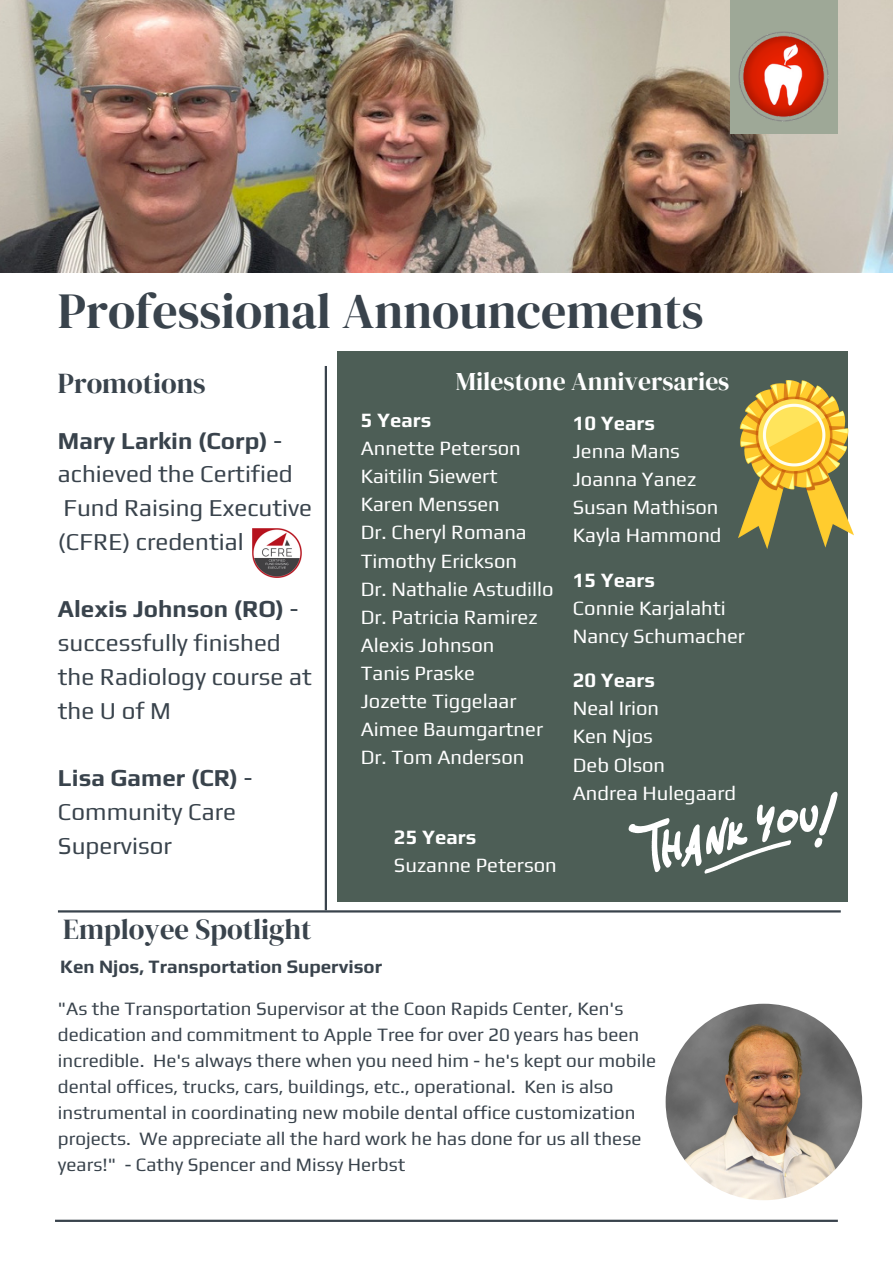
<style>
.page{position:relative;width:893px;height:1264px;background:#fff}
.page>*{position:absolute;margin:0;border:0;box-sizing:border-box;transform-origin:0 0}
.t1{font:49.8px "DM Serif Display";color:#39434c}
.t2{font:28.65px "DM Serif Display";color:#39434c}
.t3{font:25.65px "DM Serif Display";color:#fff}
.t4{font:24.15px/33.8px "Play";color:#39434c}
.t5{font:20.25px/28px "Play";color:#fff}
.t6{font:700 20.25px "Play";color:#fff}
.t7{font:18.75px/25.8px "Play";color:#39434c}
.t8{font:700 18.75px "Play";color:#39434c}
.s1{font-weight:700}
</style>
<div class="page">
<img style="left:0;top:0;width:892px;height:273px">
<div style="left:730px;top:0;width:107px;height:134px;background:#9ea897"></div>
<hr style="left:58px;top:910px;width:782px;height:2px;background:#39434c">
<hr style="left:55px;top:1219px;width:782px;height:2px;background:#39434c">
<div style="left:337px;top:351px;width:510px;height:550px;background:#4d5e56"></div>
<img style="left:665px;top:1003px;width:197px;height:197px;border-radius:50%">
<hr style="left:325px;top:366px;width:2px;height:544px;background:#39434c">
<img style="left:738px;top:32px;width:90px;height:90px">
<img style="left:738px;top:381px;width:115px;height:167px">
<svg style="left:628px;top:791px;width:209px;height:82px"></svg>
<img style="left:252px;top:528px;width:50px;height:50px">
<h1 class="t1" style="left:58px;top:277px;width:647px">Professional Announcements</h1>
<h2 class="t2" style="left:58px;top:363px;width:149px">Promotions</h2>
<h3 class="t3" style="left:456px;top:364px;width:275px">Milestone Anniversaries</h3>
<p class="t6" style="left:361px;top:408px;width:72px">5 Years</p>
<p class="t5" style="left:361px;top:434px;width:194px">Annette Peterson<br>Kaitilin Siewert<br>Karen Menssen<br>Dr. Cheryl Romana<br>Timothy Erickson<br>Dr. Nathalie Astudillo<br>Dr. Patricia Ramirez<br>Alexis Johnson<br>Tanis Praske<br>Jozette Tiggelaar<br>Aimee Baumgartner<br>Dr. Tom Anderson</p>
<p class="t6" style="left:572px;top:411px;width:84px">10 Years</p>
<p class="t5" style="left:572px;top:436px;width:150px">Jenna Mans<br>Joanna Yanez<br>Susan Mathison<br>Kayla Hammond</p>
<p class="t6" style="left:572px;top:567px;width:84px">15 Years</p>
<p class="t5" style="left:572px;top:593px;width:174px">Connie Karjalahti<br>Nancy Schumacher</p>
<p class="t6" style="left:572px;top:668px;width:84px">20 Years</p>
<p class="t5" style="left:572px;top:694px;width:165px">Neal Irion<br>Ken Njos<br>Deb Olson<br>Andrea Hulegaard</p>
<p class="t4" style="left:58px;top:423px;width:256px"><span class="s1">Mary Larkin (Corp)</span> - achieved the Certified<br>Fund Raising Executive (CFRE) credential</p>
<p class="t4" style="left:58px;top:592px;width:255px"><span class="s1">Alexis Johnson (RO)</span> - successfully finished the Radiology course at the U of M</p>
<p class="t4" style="left:58px;top:760px;width:196px"><span class="s1">Lisa Gamer (CR)</span> -<br>Community Care<br>Supervisor</p>
<p class="t6" style="left:394px;top:825px;width:84px">25 Years</p>
<p class="t5" style="left:394px;top:850px;width:164px">Suzanne Peterson</p>
<h2 class="t2" style="left:63px;top:909px;width:250px">Employee Spotlight</h2>
<p class="t8" style="left:60px;top:955px;width:323px">Ken Njos, Transportation Supervisor</p>
<p class="t7" style="left:58px;top:995px;width:599px">"As the Transportation Supervisor at the Coon Rapids Center, Ken's dedication and commitment to Apple Tree for over 20 years has been incredible. He's always there when you need him - he's kept our mobile dental offices, trucks, cars, buildings, etc., operational. Ken is also instrumental in coordinating new mobile dental office customization projects. We appreciate all the hard work he has done for us all these years!" - Cathy Spencer and Missy Herbst</p>
</div>
